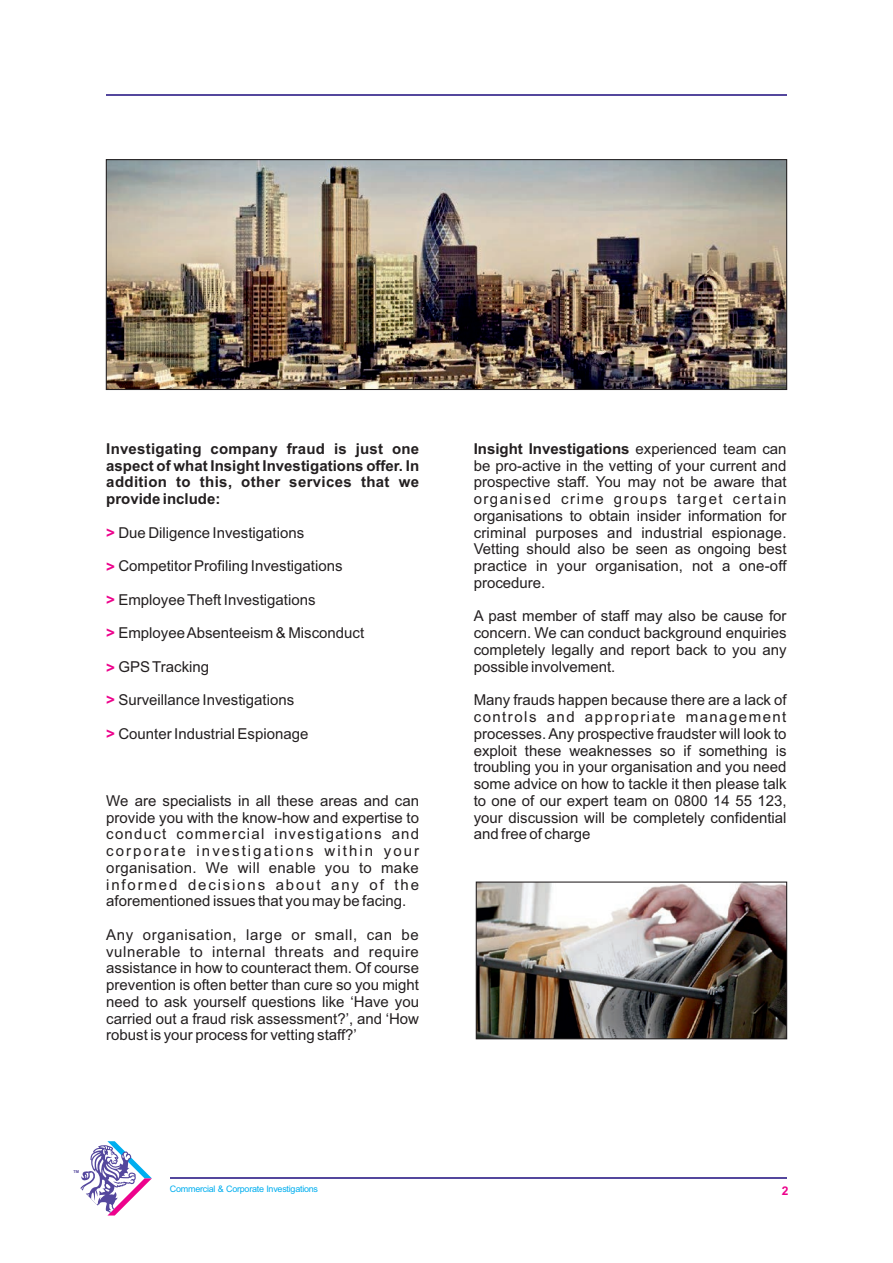
<style>
.page{position:relative;width:893px;height:1263px;background:#fff}
.page>*{position:absolute;margin:0;border:0;box-sizing:border-box;transform-origin:0 0}
.t1{font:15px/16.8px "Arial";color:#231f20;text-align:justify}
.t2{font:700 15px/16.8px "Arial";letter-spacing:.025em;color:#231f20;text-align:justify}
.t3{font:700 12px "Arial";color:#ed028c}
.t4{font:9px "Arial";letter-spacing:-.03em;color:#00aeef}
.t5{font:700 3.9px "Arial";color:#54479d}
.s1{font-weight:700;font-size:15.15px;color:#ed028c}
.s2{font-weight:700}
</style>
<div class="page">
<img style="left:108px;top:161px;width:677px;height:227px">
<div style="left:106px;top:159px;width:681px;height:231px;border:1px solid #231f20"></div>
<svg style="left:80px;top:1141px;width:72px;height:74px"></svg>
<hr style="left:170px;top:1178px;width:617px;height:1px;background:#54479d">
<hr style="left:106px;top:94px;width:681px;height:2px;background:#54479d">
<img style="left:478px;top:883px;width:307px;height:154px">
<div style="left:476px;top:881px;width:311px;height:158px;border:1px solid #231f20"></div>
<p class="t2" style="left:106px;top:442px;width:314px">Investigating company fraud is just one aspect of what Insight Investigations offer. In addition to this, other services that we provide include:</p>
<p class="t1" style="left:106px;top:525px;width:199px"><span class="s1">&gt;</span> Due Diligence Investigations</p>
<p class="t1" style="left:106px;top:559px;width:238px"><span class="s1">&gt;</span> Competitor Profiling Investigations</p>
<p class="t1" style="left:106px;top:592px;width:211px"><span class="s1">&gt;</span> Employee Theft Investigations</p>
<p class="t1" style="left:106px;top:626px;width:259px"><span class="s1">&gt;</span> Employee Absenteeism &amp; Misconduct</p>
<p class="t1" style="left:106px;top:659px;width:104px"><span class="s1">&gt;</span> GPS Tracking</p>
<p class="t1" style="left:106px;top:693px;width:189px"><span class="s1">&gt;</span> Surveillance Investigations</p>
<p class="t1" style="left:106px;top:726px;width:204px"><span class="s1">&gt;</span> Counter Industrial Espionage</p>
<p class="t1" style="left:106px;top:793px;width:314px">We are specialists in all these areas and can provide you with the know-how and expertise to conduct commercial investigations and corporate investigations within your organisation. We will enable you to make informed decisions about any of the aforementioned issues that you may be facing.</p>
<p class="t1" style="left:106px;top:927px;width:314px">Any organisation, large or small, can be vulnerable to internal threats and require assistance in how to counteract them. Of course prevention is often better than cure so you might need to ask yourself questions like ‘Have you carried out a fraud risk assessment?’, and ‘How robust is your process for vetting staff?’</p>
<p class="t1" style="left:474px;top:442px;width:314px"><span class="s2">Insight Investigations</span> experienced team can be pro-active in the vetting of your current and prospective staff. You may not be aware that organised crime groups target certain organisations to obtain insider information for criminal purposes and industrial espionage.<br>Vetting should also be seen as ongoing best practice in your organisation, not a one-off procedure.</p>
<p class="t1" style="left:474px;top:609px;width:314px">A past member of staff may also be cause for concern. We can conduct background enquiries completely legally and report back to you any possible involvement.</p>
<p class="t1" style="left:474px;top:693px;width:314px">Many frauds happen because there are a lack of controls and appropriate management processes. Any prospective fraudster will look to exploit these weaknesses so if something is troubling you in your organisation and you need some advice on how to tackle it then please talk to one of our expert team on 0800 14 55 123, your discussion will be completely confidential and free of charge</p>
<p class="t5" style="left:73px;top:1170px;width:7px">TM</p>
<p class="t4" style="left:170px;top:1186px;width:150px">Commercial &amp; Corporate Investigations</p>
<p class="t3" style="left:782px;top:1186px;width:8px">2</p>
</div>
